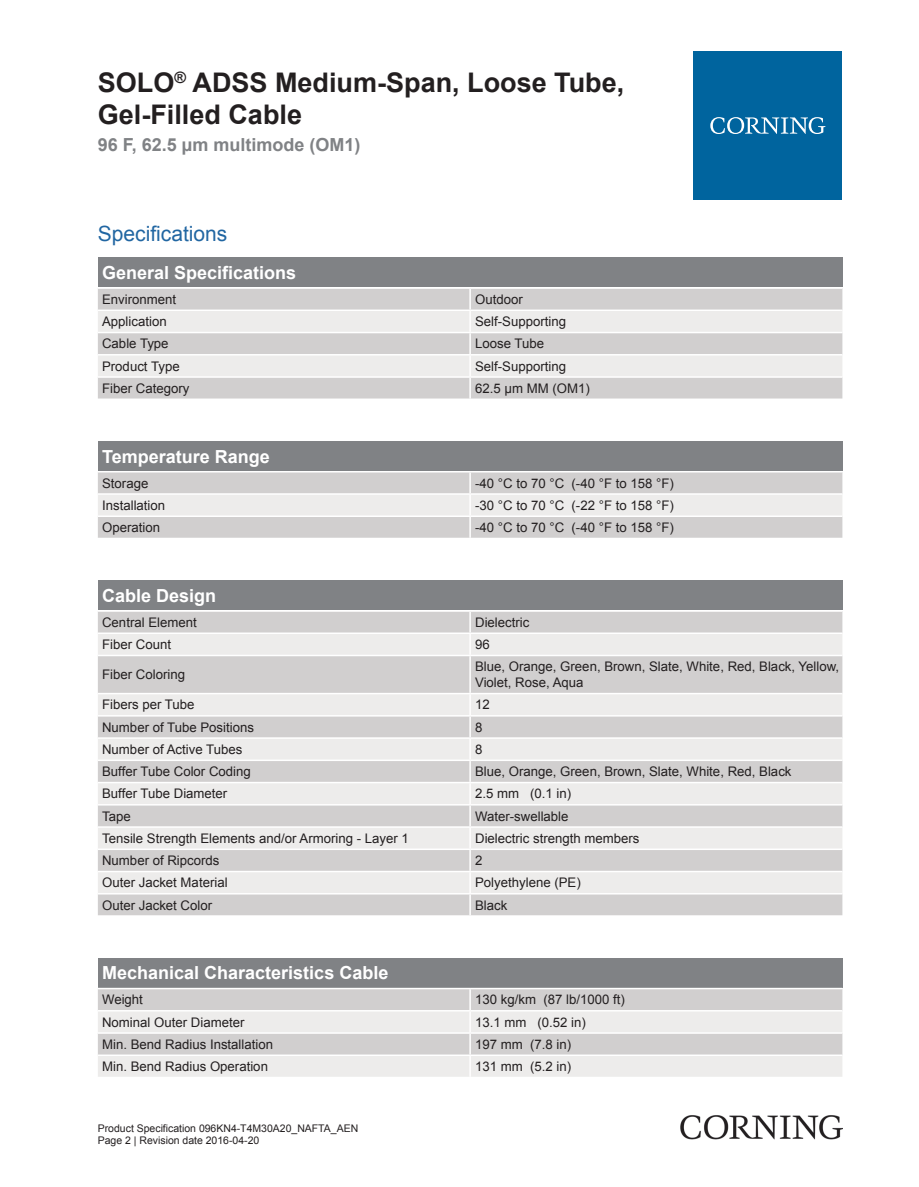
<style>
.page{position:relative;width:919px;height:1187px;background:#fff}
.page>*{position:absolute;margin:0;border:0;box-sizing:border-box;transform-origin:0 0}
.t1{font:700 27px/32.4px "Arial";color:#231f20}
.t2{font:21px "Arial";color:#2166a2}
.t3{font:700 18px "Arial";color:#fff}
.t4{font:700 18px "Arial";color:#808285}
.t5{font:13.2px/15.9px "Arial";color:#231f20}
.t6{font:10.5px/12.6px "Arial";color:#231f20}
</style>
<div class="page">
<div style="left:98px;top:257px;width:744px;height:30px;background:#808285"></div>
<div style="left:98px;top:289px;width:744px;height:109px;background:#d1cfcf"></div>
<svg style="left:98px;top:311px;width:744px;height:65px;background:#e4e2e2"></svg>
<hr style="left:469px;top:289px;width:2px;height:20px;background:#fff">
<hr style="left:469px;top:311px;width:2px;height:21px;background:#fff">
<hr style="left:469px;top:333px;width:2px;height:21px;background:#fff">
<hr style="left:469px;top:355px;width:2px;height:21px;background:#fff">
<hr style="left:469px;top:378px;width:2px;height:20px;background:#fff">
<hr style="left:98px;top:309px;width:372px;height:2px;background:#fff">
<hr style="left:470px;top:309px;width:372px;height:2px;background:#fff">
<hr style="left:98px;top:332px;width:372px;height:1px;background:#fff">
<hr style="left:470px;top:332px;width:372px;height:1px;background:#fff">
<hr style="left:98px;top:354px;width:372px;height:1px;background:#fff">
<hr style="left:470px;top:354px;width:372px;height:1px;background:#fff">
<hr style="left:98px;top:376px;width:372px;height:2px;background:#fff">
<hr style="left:470px;top:376px;width:372px;height:2px;background:#fff">
<div style="left:98px;top:441px;width:744px;height:30px;background:#808285"></div>
<div style="left:98px;top:472px;width:744px;height:65px;background:#d1cfcf"></div>
<div style="left:98px;top:494px;width:744px;height:21px;background:#edeceb"></div>
<hr style="left:469px;top:472px;width:2px;height:21px;background:#fff">
<hr style="left:469px;top:494px;width:2px;height:21px;background:#fff">
<hr style="left:469px;top:517px;width:2px;height:20px;background:#fff">
<hr style="left:98px;top:493px;width:372px;height:1px;background:#fff">
<hr style="left:470px;top:493px;width:372px;height:1px;background:#fff">
<hr style="left:98px;top:515px;width:372px;height:2px;background:#fff">
<hr style="left:470px;top:515px;width:372px;height:2px;background:#fff">
<div style="left:98px;top:580px;width:744px;height:30px;background:#808285"></div>
<div style="left:98px;top:611px;width:744px;height:304px;background:#d1cfcf"></div>
<svg style="left:98px;top:634px;width:744px;height:259px;background:#dfdedd"></svg>
<hr style="left:469px;top:611px;width:2px;height:21px;background:#fff">
<hr style="left:469px;top:634px;width:2px;height:20px;background:#fff">
<hr style="left:469px;top:656px;width:2px;height:36px;background:#fff">
<hr style="left:469px;top:694px;width:2px;height:21px;background:#fff">
<hr style="left:469px;top:716px;width:2px;height:21px;background:#fff">
<hr style="left:469px;top:738px;width:2px;height:21px;background:#fff">
<hr style="left:469px;top:761px;width:2px;height:20px;background:#fff">
<hr style="left:469px;top:783px;width:2px;height:21px;background:#fff">
<hr style="left:469px;top:805px;width:2px;height:21px;background:#fff">
<hr style="left:469px;top:827px;width:2px;height:21px;background:#fff">
<hr style="left:469px;top:850px;width:2px;height:20px;background:#fff">
<hr style="left:469px;top:872px;width:2px;height:21px;background:#fff">
<hr style="left:469px;top:894px;width:2px;height:21px;background:#fff">
<hr style="left:98px;top:632px;width:372px;height:2px;background:#fff">
<hr style="left:470px;top:632px;width:372px;height:2px;background:#fff">
<hr style="left:98px;top:654px;width:372px;height:2px;background:#fff">
<hr style="left:470px;top:654px;width:372px;height:2px;background:#fff">
<hr style="left:98px;top:692px;width:372px;height:2px;background:#fff">
<hr style="left:470px;top:692px;width:372px;height:2px;background:#fff">
<hr style="left:98px;top:715px;width:372px;height:1px;background:#fff">
<hr style="left:470px;top:715px;width:372px;height:1px;background:#fff">
<hr style="left:98px;top:737px;width:372px;height:1px;background:#fff">
<hr style="left:470px;top:737px;width:372px;height:1px;background:#fff">
<hr style="left:98px;top:759px;width:372px;height:2px;background:#fff">
<hr style="left:470px;top:759px;width:372px;height:2px;background:#fff">
<hr style="left:98px;top:781px;width:372px;height:2px;background:#fff">
<hr style="left:470px;top:781px;width:372px;height:2px;background:#fff">
<hr style="left:98px;top:804px;width:372px;height:1px;background:#fff">
<hr style="left:470px;top:804px;width:372px;height:1px;background:#fff">
<hr style="left:98px;top:826px;width:372px;height:1px;background:#fff">
<hr style="left:470px;top:826px;width:372px;height:1px;background:#fff">
<hr style="left:98px;top:848px;width:372px;height:2px;background:#fff">
<hr style="left:470px;top:848px;width:372px;height:2px;background:#fff">
<hr style="left:98px;top:870px;width:372px;height:2px;background:#fff">
<hr style="left:470px;top:870px;width:372px;height:2px;background:#fff">
<hr style="left:98px;top:893px;width:372px;height:1px;background:#fff">
<hr style="left:470px;top:893px;width:372px;height:1px;background:#fff">
<div style="left:98px;top:957px;width:744px;height:30px;background:#808285"></div>
<div style="left:98px;top:989px;width:744px;height:20px;background:#d1cfcf"></div>
<svg style="left:98px;top:1012px;width:744px;height:64px;background:#e4e3e2"></svg>
<hr style="left:469px;top:989px;width:2px;height:20px;background:#fff">
<hr style="left:469px;top:1011px;width:2px;height:21px;background:#fff">
<hr style="left:469px;top:1033px;width:2px;height:21px;background:#fff">
<hr style="left:469px;top:1055px;width:2px;height:21px;background:#fff">
<hr style="left:98px;top:1032px;width:372px;height:1px;background:#fff">
<hr style="left:470px;top:1032px;width:372px;height:1px;background:#fff">
<hr style="left:98px;top:1054px;width:372px;height:1px;background:#fff">
<hr style="left:470px;top:1054px;width:372px;height:1px;background:#fff">
<div style="left:693px;top:51px;width:149px;height:149px;background:#00649e"></div>
<svg style="left:710px;top:117px;width:115px;height:17px"></svg>
<img style="left:680px;top:1115px;width:162px;height:24px">
<h1 class="t1" style="left:98px;top:67px;width:528px">SOLO<sup>®</sup> ADSS Medium-Span, Loose Tube,<br>Gel-Filled Cable</h1>
<h3 class="t4" style="left:98px;top:132px;width:264px">96 F, 62.5 µm multimode (OM1)</h3>
<h2 class="t2" style="left:98px;top:219px;width:131px">Specifications</h2>
<h3 class="t3" style="left:102px;top:260px;width:196px">General Specifications</h3>
<p class="t5" style="left:102px;top:291px;width:76px">Environment</p>
<p class="t5" style="left:475px;top:291px;width:49px">Outdoor</p>
<p class="t5" style="left:102px;top:314px;width:66px">Application</p>
<p class="t5" style="left:475px;top:314px;width:92px">Self-Supporting</p>
<p class="t5" style="left:102px;top:336px;width:68px">Cable Type</p>
<p class="t5" style="left:475px;top:336px;width:70px">Loose Tube</p>
<p class="t5" style="left:102px;top:358px;width:79px">Product Type</p>
<p class="t5" style="left:475px;top:358px;width:92px">Self-Supporting</p>
<p class="t5" style="left:102px;top:380px;width:89px">Fiber Category</p>
<p class="t5" style="left:475px;top:380px;width:116px">62.5 µm MM (OM1)</p>
<h3 class="t3" style="left:102px;top:444px;width:169px">Temperature Range</h3>
<p class="t5" style="left:102px;top:475px;width:48px">Storage</p>
<p class="t5" style="left:475px;top:475px;width:200px">-40 °C to 70 °C (-40 °F to 158 °F)</p>
<p class="t5" style="left:102px;top:497px;width:65px">Installation</p>
<p class="t5" style="left:475px;top:497px;width:200px">-30 °C to 70 °C (-22 °F to 158 °F)</p>
<p class="t5" style="left:102px;top:519px;width:59px">Operation</p>
<p class="t5" style="left:475px;top:519px;width:200px">-40 °C to 70 °C (-40 °F to 158 °F)</p>
<h3 class="t3" style="left:102px;top:583px;width:116px">Cable Design</h3>
<p class="t5" style="left:102px;top:614px;width:96px">Central Element</p>
<p class="t5" style="left:475px;top:614px;width:56px">Dielectric</p>
<p class="t5" style="left:102px;top:636px;width:70px">Fiber Count</p>
<p class="t5" style="left:475px;top:636px;width:16px">96</p>
<p class="t5" style="left:102px;top:666px;width:84px">Fiber Coloring</p>
<p class="t5" style="left:475px;top:659px;width:365px">Blue, Orange, Green, Brown, Slate, White, Red, Black, Yellow,<br>Violet, Rose, Aqua</p>
<p class="t5" style="left:102px;top:697px;width:94px">Fibers per Tube</p>
<p class="t5" style="left:475px;top:697px;width:16px">12</p>
<p class="t5" style="left:102px;top:719px;width:153px">Number of Tube Positions</p>
<p class="t5" style="left:475px;top:719px;width:9px">8</p>
<p class="t5" style="left:102px;top:741px;width:142px">Number of Active Tubes</p>
<p class="t5" style="left:475px;top:741px;width:9px">8</p>
<p class="t5" style="left:102px;top:763px;width:150px">Buffer Tube Color Coding</p>
<p class="t5" style="left:475px;top:763px;width:318px">Blue, Orange, Green, Brown, Slate, White, Red, Black</p>
<p class="t5" style="left:102px;top:785px;width:127px">Buffer Tube Diameter</p>
<p class="t5" style="left:475px;top:785px;width:98px">2.5 mm (0.1 in)</p>
<p class="t5" style="left:102px;top:808px;width:30px">Tape</p>
<p class="t5" style="left:475px;top:808px;width:95px">Water-swellable</p>
<p class="t5" style="left:102px;top:830px;width:308px">Tensile Strength Elements and/or Armoring - Layer 1</p>
<p class="t5" style="left:475px;top:830px;width:166px">Dielectric strength members</p>
<p class="t5" style="left:102px;top:852px;width:119px">Number of Ripcords</p>
<p class="t5" style="left:475px;top:852px;width:9px">2</p>
<p class="t5" style="left:102px;top:874px;width:127px">Outer Jacket Material</p>
<p class="t5" style="left:475px;top:874px;width:107px">Polyethylene (PE)</p>
<p class="t5" style="left:102px;top:897px;width:112px">Outer Jacket Color</p>
<p class="t5" style="left:475px;top:897px;width:34px">Black</p>
<h3 class="t3" style="left:102px;top:961px;width:288px">Mechanical Characteristics Cable</h3>
<p class="t5" style="left:102px;top:991px;width:42px">Weight</p>
<p class="t5" style="left:475px;top:991px;width:151px">130 kg/km (87 lb/1000 ft)</p>
<p class="t5" style="left:102px;top:1014px;width:144px">Nominal Outer Diameter</p>
<p class="t5" style="left:475px;top:1014px;width:112px">13.1 mm (0.52 in)</p>
<p class="t5" style="left:102px;top:1036px;width:172px">Min. Bend Radius Installation</p>
<p class="t5" style="left:475px;top:1036px;width:98px">197 mm (7.8 in)</p>
<p class="t5" style="left:102px;top:1058px;width:167px">Min. Bend Radius Operation</p>
<p class="t5" style="left:475px;top:1058px;width:98px">131 mm (5.2 in)</p>
<p class="t6" style="left:98px;top:1121px;width:262px">Product Specification 096KN4-T4M30A20_NAFTA_AEN<br>Page 2 | Revision date 2016-04-20</p>
</div>
